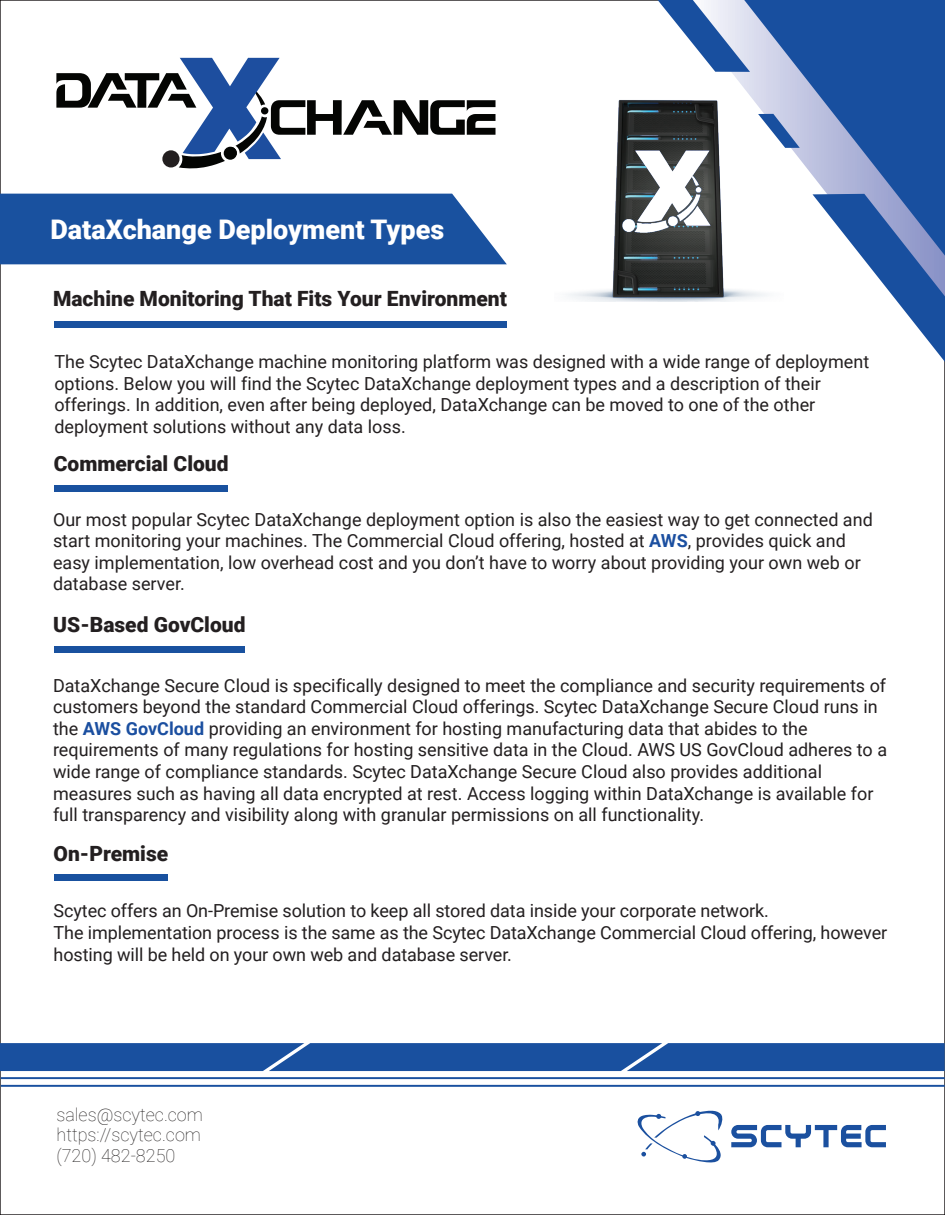
<style>
.page{position:relative;width:945px;height:1215px;background:#fff}
.page>*{position:absolute;margin:0;border:0;box-sizing:border-box;transform-origin:0 0}
.t1{font:900 27px "Roboto";color:#fff}
.t2{font:900 21px "Roboto";color:#231f20}
.t3{font:18px/21.6px "Roboto";color:#231f20}
.t4{font:100 18px/20.5px "Roboto";color:#211e1e;text-align:justify}
.s1{font-weight:700;color:#1b4fa0}
.s2{color:#211d1e}
</style>
<div class="page">
<hr style="left:1px;top:1077px;width:944px;height:2px;background:#19509f">
<hr style="left:1px;top:1085px;width:944px;height:2px;background:#19509f">
<div style="left:0;top:194px;width:507px;height:70px;background:#19519f"></div>
<div style="left:0;top:1043px;width:945px;height:28px;background:#19509f"></div>
<svg style="left:744px;top:0;width:201px;height:195px;background:#4c73b3"></svg>
<svg style="left:813px;top:194px;width:132px;height:168px"></svg>
<svg style="left:658px;top:0;width:92px;height:72px"></svg>
<svg style="left:783px;top:114px;width:17px;height:34px"></svg>
<img style="left:568px;top:98px;width:215px;height:204px">
<div style="left:54px;top:321px;width:453px;height:7px;background:#19519f"></div>
<div style="left:54px;top:485px;width:174px;height:7px;background:#19519f"></div>
<div style="left:54px;top:874px;width:114px;height:7px;background:#19519f"></div>
<div style="left:54px;top:646px;width:191px;height:7px;background:#19519f"></div>
<svg style="left:56px;top:58px;width:440px;height:111px"></svg>
<svg style="left:637px;top:1110px;width:249px;height:53px"></svg>
<h1 class="t1" style="left:50px;top:210px;width:395px">DataXchange Deployment Types</h1>
<p class="t2" style="left:53px;top:284px;width:455px">Machine Monitoring That Fits Your Environment</p>
<p class="t3" style="left:54px;top:350px;width:816px">The Scytec DataXchange machine monitoring platform was designed with a wide range of deployment options. Below you will find the Scytec DataXchange deployment types and a description of their offerings. In addition, even after being deployed, DataXchange can be moved to one of the other deployment solutions without any data loss.</p>
<p class="t2" style="left:54px;top:449px;width:176px">Commercial Cloud</p>
<p class="t3" style="left:53px;top:508px;width:821px">Our most popular Scytec DataXchange deployment option is also the easiest way to get connected and start monitoring your machines. The Commercial Cloud offering, hosted at <span class="s1">AWS</span>, provides quick and easy implementation, low overhead cost and you don’t have to worry about providing your own web or database server.</p>
<p class="t2" style="left:53px;top:609px;width:194px">US-Based GovCloud</p>
<p class="t3" style="left:53px;top:674px;width:836px">DataXchange Secure Cloud is specifically designed to meet the compliance and security requirements of customers beyond the standard Commercial Cloud offerings. Scytec DataXchange Secure Cloud runs in the <span class="s1">AWS GovCloud</span> providing an environment for hosting manufacturing data that abides to the requirements of many regulations for hosting sensitive data in the Cloud. <span class="s2">AWS US GovCloud</span> adheres to a wide range of compliance standards. Scytec DataXchange Secure Cloud also provides additional measures such as having all data encrypted at rest. Access logging within DataXchange is available for full transparency and visibility along with granular permissions on all functionality.</p>
<p class="t2" style="left:54px;top:839px;width:116px">On-Premise</p>
<p class="t3" style="left:54px;top:900px;width:835px">Scytec offers an On-Premise solution to keep all stored data inside your corporate network.<br>The implementation process is the same as the Scytec DataXchange Commercial Cloud offering, however hosting will be held on your own web and database server.</p>
<p class="t4" style="left:56px;top:1103px;width:148px">sales@scytec.com https://scytec.com (720) 482-8250</p>
</div>
